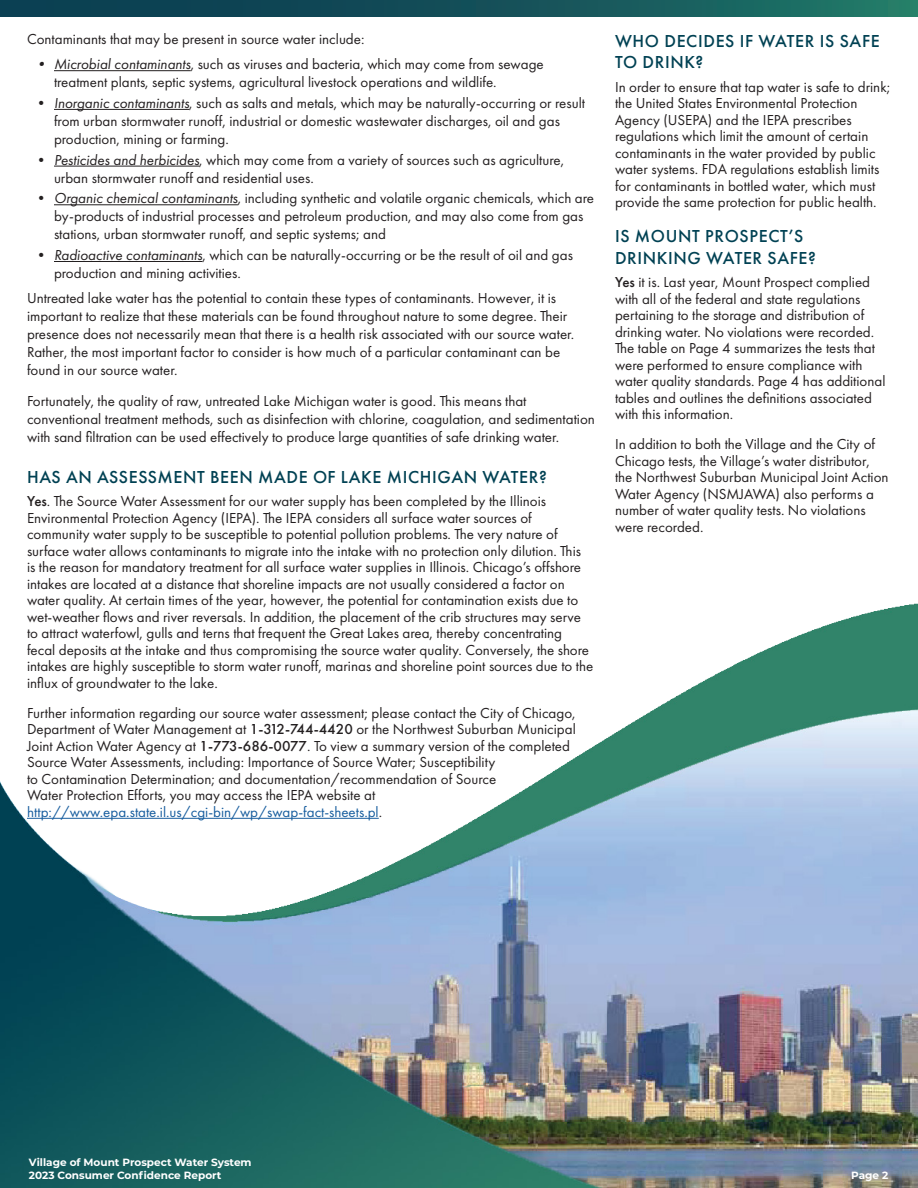
<style>
.page{position:relative;width:918px;height:1188px;background:#fff}
.page>*{position:absolute;margin:0;border:0;box-sizing:border-box;transform-origin:0 0}
.Paragraph_Style_3{font:500 18px/21.6px "Futura PT";letter-spacing:.035em;color:#004153}
.Paragraph_Style_2{font:15px/16.5px "Futura PT";color:#231f20}
.TABLE_TITLE{font:700 10.5px "Montserrat";color:#fff}
.s1{font-style:italic}
.s2{font-weight:500}
.s3{color:#175d9e}
</style>
<div class="page">
<img style="left:0;top:603px;width:918px;height:585px">
<hr style="left:54px;top:70px;width:137px;height:1px;background:#231f20">
<hr style="left:54px;top:109px;width:135px;height:1px;background:#231f20">
<hr style="left:54px;top:166px;width:145px;height:1px;background:#231f20">
<hr style="left:54px;top:204px;width:184px;height:1px;background:#231f20">
<hr style="left:54px;top:261px;width:148px;height:1px;background:#231f20">
<hr style="left:27px;top:818px;width:352px;height:1px;background:#175d9e">
<div style="left:0;top:0;width:918px;height:16px;background:linear-gradient(to right,#08354e,#217366)"></div>
<p class="Paragraph_Style_2" style="left:27px;top:31px;width:339px">Contaminants that may be present in source water include:</p>
<p class="Paragraph_Style_2" style="left:54px;top:55px;width:491px;line-height:18px;text-indent:-20px"><span class="s1">• Microbial contaminants</span>, such as viruses and bacteria, which may come from sewage treatment plants, septic systems, agricultural livestock operations and wildlife.</p>
<p class="Paragraph_Style_2" style="left:54px;top:94px;width:533px;line-height:18px;text-indent:-20px">• <span class="s1">Inorganic contaminants</span>, such as salts and metals, which may be naturally-occurring or result from urban stormwater runoff, industrial or domestic wastewater discharges, oil and gas production, mining or farming.</p>
<p class="Paragraph_Style_2" style="left:54px;top:151px;width:512px;line-height:18px;text-indent:-20px">• <span class="s1">Pesticides and herbicides</span>, which may come from a variety of sources such as agriculture, urban stormwater runoff and residential uses.</p>
<p class="Paragraph_Style_2" style="left:54px;top:189px;width:542px;line-height:18px;text-indent:-20px">• <span class="s1">Organic chemical contaminants</span>, including synthetic and volatile organic chemicals, which are by-products of industrial processes and petroleum production, and may also come from gas stations, urban stormwater runoff, and septic systems; and</p>
<p class="Paragraph_Style_2" style="left:54px;top:246px;width:521px;line-height:18px;text-indent:-20px">• <span class="s1">Radioactive contaminants</span>, which can be naturally-occurring or be the result of oil and gas production and mining activities.</p>
<p class="Paragraph_Style_2" style="left:27px;top:289px;width:549px;line-height:18px">Untreated lake water has the potential to contain these types of contaminants. However, it is important to realize that these materials can be found throughout nature to some degree. Their presence does not necessarily mean that there is a health risk associated with our source water.<br>Rather, the most important factor to consider is how much of a particular contaminant can be found in our source water.</p>
<p class="Paragraph_Style_2" style="left:27px;top:392px;width:570px;line-height:18px">Fortunately, the quality of raw, untreated Lake Michigan water is good. This means that conventional treatment methods, such as disinfection with chlorine, coagulation, and sedimentation with sand filtration can be used effectively to produce large quantities of safe drinking water.</p>
<p class="Paragraph_Style_3" style="left:27px;top:466px;width:521px">HAS AN ASSESSMENT BEEN MADE OF LAKE MICHIGAN WATER?</p>
<p class="Paragraph_Style_2" style="left:27px;top:493px;width:568px"><span class="s2">Yes</span>. The Source Water Assessment for our water supply has been completed by the Illinois Environmental Protection Agency (IEPA). The IEPA considers all surface water sources of community water supply to be susceptible to potential pollution problems. The very nature of surface water allows contaminants to migrate into the intake with no protection only dilution. This<br>is the reason for mandatory treatment for all surface water supplies in Illinois. Chicago’s offshore intakes are located at a distance that shoreline impacts are not usually considered a factor on water quality. At certain times of the year, however, the potential for contamination exists due to wet-weather flows and river reversals. In addition, the placement of the crib structures may serve to attract waterfowl, gulls and terns that frequent the Great Lakes area, thereby concentrating fecal deposits at the intake and thus compromising the source water quality. Conversely, the shore intakes are highly susceptible to storm water runoff, marinas and shoreline point sources due to the influx of groundwater to the lake.</p>
<p class="Paragraph_Style_2" style="left:27px;top:704px;width:550px">Further information regarding our source water assessment; please contact the City of Chicago, Department of Water Management at <span class="s2">1-312-744-4420</span> or the Northwest Suburban Municipal Joint Action Water Agency at <span class="s2">1-773-686-0077</span>. To view a summary version of the completed Source Water Assessments, including: Importance of Source Water; Susceptibility<br>to Contamination Determination; and documentation/recommendation of Source<br>Water Protection Efforts, you may access the IEPA website at <span class="s3">http://www.epa.state.il.us/cgi-bin/wp/swap-fact-sheets.pl</span>.</p>
<p class="Paragraph_Style_3" style="left:615px;top:30px;width:266px">WHO DECIDES IF WATER IS SAFE<br>TO DRINK?</p>
<p class="Paragraph_Style_2" style="left:615px;top:78px;width:277px">In order to ensure that tap water is safe to drink; the United States Environmental Protection Agency (USEPA) and the IEPA prescribes regulations which limit the amount of certain contaminants in the water provided by public water systems. FDA regulations establish limits for contaminants in bottled water, which must provide the same protection for public health.</p>
<p class="Paragraph_Style_3" style="left:615px;top:225px;width:202px">IS MOUNT PROSPECT’S<br>DRINKING WATER SAFE?</p>
<p class="Paragraph_Style_2" style="left:615px;top:274px;width:272px"><span class="s2">Yes</span> it is. Last year, Mount Prospect complied with all of the federal and state regulations pertaining to the storage and distribution of drinking water. No violations were recorded.<br>The table on Page 4 summarizes the tests that were performed to ensure compliance with water quality standards. Page 4 has additional tables and outlines the definitions associated with this information.</p>
<p class="Paragraph_Style_2" style="left:615px;top:436px;width:275px">In addition to both the Village and the City of Chicago tests, the Village’s water distributor, the Northwest Suburban Municipal Joint Action Water Agency (NSMJAWA) also performs a number of water quality tests. No violations were recorded.</p>
<p class="TABLE_TITLE" style="left:29px;top:1155px;width:224px">Village of Mount Prospect Water System</p>
<p class="TABLE_TITLE" style="left:29px;top:1168px;width:194px">2023 Consumer Confidence Report</p>
<p class="TABLE_TITLE" style="left:851px;top:1168px;width:39px">Page 2</p>
</div>
